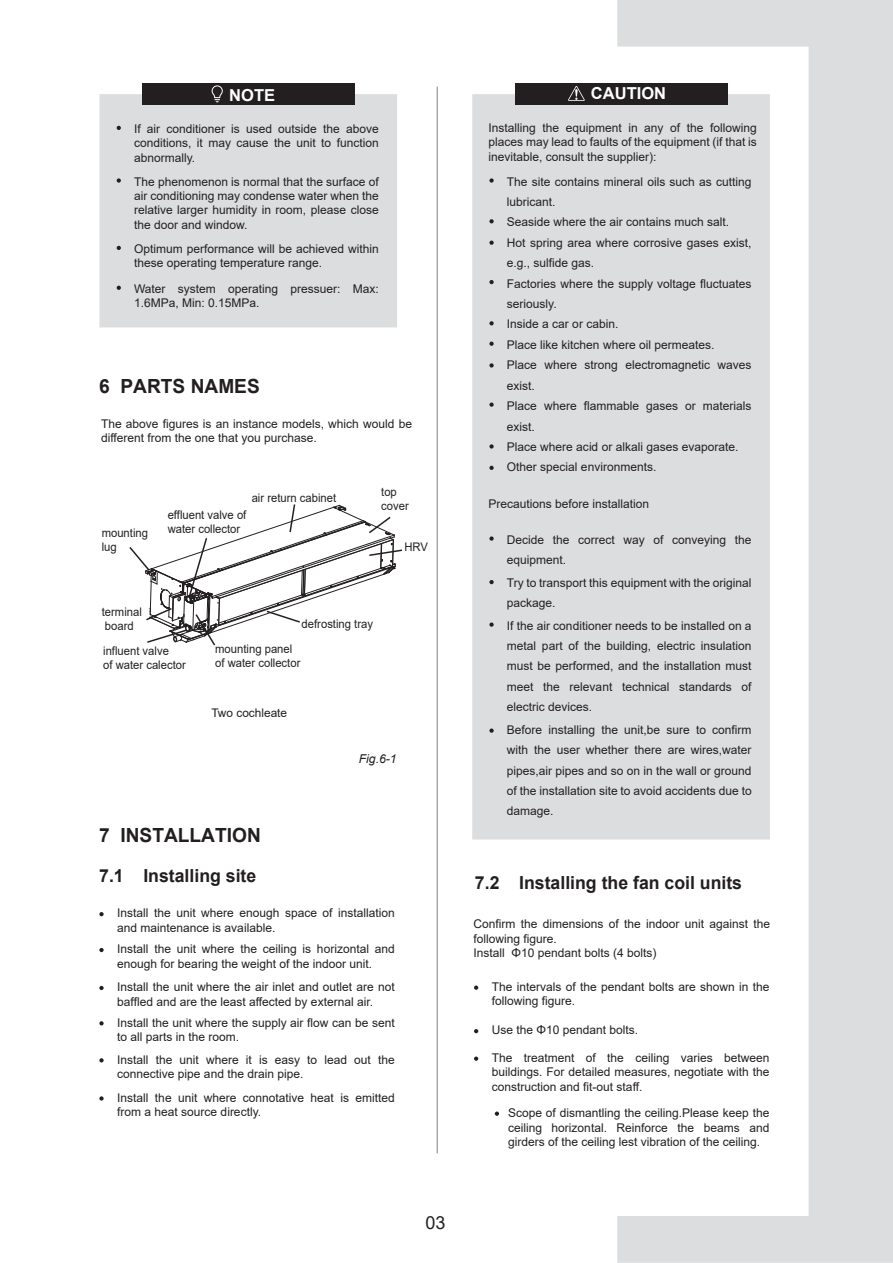
<style>
.page{position:relative;width:893px;height:1263px;background:#fff}
.page>*{position:absolute;margin:0;border:0;box-sizing:border-box;transform-origin:0 0}
.t1{font:700 19.5px "Arial";color:#231f20}
.t2{font:700 18px "Arial";color:#231f20}
.t3{font:18px "Arial";color:#231f20}
.t4{font:700 16.5px "Arial";color:#fff}
.t5{font:italic 12.15px "Arial";color:#231f20}
.t6{font:12px/20.4px "Arial";color:#231f20}
.t7{font:11.85px/14.2px "Arial";color:#231f20;scale:.95 1}
.t8{font:11.85px "Arial";color:#231f20}
</style>
<div class="page">
<svg style="left:617px;top:0;width:276px;height:1263px;fill:#dcdddf"></svg>
<hr style="left:437px;top:87px;width:1px;height:1066px;background:#808285">
<div style="left:99px;top:94px;width:298px;height:233px;background:#dcdddf"></div>
<div style="left:142px;top:84px;width:213px;height:21px;background:#231f20"></div>
<svg style="left:211px;top:85px;width:12px;height:17px"></svg>
<svg style="left:117px;top:126px;width:4px;height:4px"></svg>
<svg style="left:117px;top:178px;width:4px;height:5px"></svg>
<svg style="left:117px;top:246px;width:4px;height:4px"></svg>
<svg style="left:117px;top:286px;width:4px;height:4px"></svg>
<div style="left:472px;top:94px;width:298px;height:745px;background:#dcdddf"></div>
<div style="left:515px;top:84px;width:212px;height:21px;background:#231f20"></div>
<svg style="left:489px;top:178px;width:5px;height:5px"></svg>
<svg style="left:489px;top:536px;width:5px;height:5px"></svg>
<svg style="left:489px;top:580px;width:5px;height:4px"></svg>
<svg style="left:489px;top:622px;width:5px;height:5px"></svg>
<svg style="left:489px;top:728px;width:5px;height:5px"></svg>
<svg style="left:489px;top:219px;width:5px;height:4px"></svg>
<svg style="left:489px;top:241px;width:5px;height:4px"></svg>
<svg style="left:489px;top:280px;width:5px;height:4px"></svg>
<svg style="left:489px;top:321px;width:5px;height:4px"></svg>
<svg style="left:489px;top:342px;width:5px;height:4px"></svg>
<svg style="left:489px;top:363px;width:5px;height:5px"></svg>
<svg style="left:489px;top:402px;width:5px;height:5px"></svg>
<svg style="left:489px;top:444px;width:5px;height:5px"></svg>
<svg style="left:489px;top:466px;width:5px;height:4px"></svg>
<svg style="left:129px;top:504px;width:274px;height:142px"></svg>
<svg style="left:99px;top:912px;width:5px;height:4px"></svg>
<svg style="left:474px;top:985px;width:4px;height:5px"></svg>
<svg style="left:474px;top:1029px;width:4px;height:4px"></svg>
<svg style="left:474px;top:1056px;width:4px;height:5px"></svg>
<svg style="left:495px;top:1111px;width:4px;height:5px"></svg>
<svg style="left:99px;top:948px;width:5px;height:4px"></svg>
<svg style="left:99px;top:986px;width:5px;height:4px"></svg>
<svg style="left:99px;top:1021px;width:5px;height:4px"></svg>
<svg style="left:99px;top:1058px;width:5px;height:4px"></svg>
<svg style="left:99px;top:1096px;width:5px;height:4px"></svg>
<svg style="left:568px;top:86px;width:17px;height:15px"></svg>
<h3 class="t4" style="left:229px;top:83px;width:47px">NOTE</h3>
<p class="t6" style="left:134px;top:121px;width:246px;line-height:14.4px;text-align:justify">If air conditioner is used outside the above conditions, it may cause the unit to function abnormally.</p>
<p class="t6" style="left:134px;top:174px;width:246px;line-height:14.4px;text-align:justify">The phenomenon is normal that the surface of air conditioning may condense water when the relative larger humidity in room, please close the door and window.</p>
<p class="t6" style="left:134px;top:241px;width:246px;line-height:14.4px">Optimum performance will be achieved within these operating temperature range.</p>
<p class="t6" style="left:134px;top:281px;width:246px;line-height:14.4px">Water system operating pressuer: Max:<br>1.6MPa, Min: 0.15MPa.</p>
<h1 class="t1" style="left:99px;top:372px;width:162px">6 PARTS NAMES</h1>
<p class="t6" style="left:101px;top:416px;width:312px;line-height:14.4px">The above figures is an instance models, which would be different from the one that you purchase.</p>
<p class="t7" style="left:102px;top:526px;width:50px">mounting lug</p>
<p class="t7" style="left:252px;top:490px;width:91px">air return cabinet</p>
<p class="t7" style="left:168px;top:507px;width:84px">effluent valve of water collector</p>
<p class="t7" style="left:381px;top:485px;width:31px">top cover</p>
<p class="t7" style="left:404px;top:540px;width:26px">HRV</p>
<p class="t7" style="left:102px;top:605px;width:44px">terminal board</p>
<p class="t7" style="left:103px;top:644px;width:89px">influent valve<br>of water calector</p>
<p class="t7" style="left:302px;top:617px;width:77px">defrosting tray</p>
<p class="t7" style="left:215px;top:641px;width:91px">mounting panel of water collector</p>
<p class="t8" style="left:211px;top:704px;width:77px">Two cochleate</p>
<p class="t5" style="left:359px;top:751px;width:39px">Fig.6-1</p>
<h3 class="t4" style="left:591px;top:82px;width:77px">CAUTION</h3>
<p class="t6" style="left:488px;top:120px;width:270px;line-height:14.4px;text-align:justify">Installing the equipment in any of the following places may lead to faults of the equipment (if that is inevitable, consult the supplier):</p>
<p class="t6" style="left:507px;top:171px;width:246px">The site contains mineral oils such as cutting lubricant.<br>Seaside where the air contains much salt.<br>Hot spring area where corrosive gases exist, e.g., sulfide gas.<br>Factories where the supply voltage fluctuates seriously.<br>Inside a car or cabin.<br>Place like kitchen where oil permeates.<br>Place where strong electromagnetic waves exist.<br>Place where flammable gases or materials exist.<br>Place where acid or alkali gases evaporate.<br>Other special environments.</p>
<p class="t6" style="left:489px;top:494px;width:162px">Precautions before installation</p>
<p class="t6" style="left:507px;top:529px;width:246px">Decide the correct way of conveying the equipment.</p>
<p class="t6" style="left:507px;top:572px;width:246px">Try to transport this equipment with the original package.</p>
<p class="t6" style="left:507px;top:615px;width:246px;text-align:justify">If the air conditioner needs to be installed on a metal part of the building, electric insulation must be performed, and the installation must meet the relevant technical standards of electric devices.</p>
<p class="t6" style="left:507px;top:719px;width:246px;text-align:justify">Before installing the unit,be sure to confirm with the user whether there are wires,water pipes,air pipes and so on in the wall or ground of the installation site to avoid accidents due to damage.</p>
<h1 class="t1" style="left:99px;top:821px;width:163px">7 INSTALLATION</h1>
<h2 class="t2" style="left:99px;top:863px;width:159px">7.1 Installing site</h2>
<h2 class="t2" style="left:475px;top:870px;width:269px">7.2 Installing the fan coil units</h2>
<p class="t6" style="left:117px;top:906px;width:279px;line-height:14.4px">Install the unit where enough space of installation and maintenance is available.</p>
<p class="t6" style="left:117px;top:942px;width:279px;line-height:14.4px">Install the unit where the ceiling is horizontal and enough for bearing the weight of the indoor unit.</p>
<p class="t6" style="left:117px;top:980px;width:279px;line-height:14.4px">Install the unit where the air inlet and outlet are not baffled and are the least affected by external air.</p>
<p class="t6" style="left:117px;top:1015px;width:279px;line-height:14.4px">Install the unit where the supply air flow can be sent to all parts in the room.</p>
<p class="t6" style="left:117px;top:1052px;width:279px;line-height:14.4px">Install the unit where it is easy to lead out the connective pipe and the drain pipe.</p>
<p class="t6" style="left:117px;top:1090px;width:279px;line-height:14.4px">Install the unit where connotative heat is emitted from a heat source directly.</p>
<h2 class="t3" style="left:426px;top:1210px;width:22px">03</h2>
<p class="t6" style="left:473px;top:917px;width:298px;line-height:14.4px">Confirm the dimensions of the indoor unit against the following figure.<br>Install Φ10 pendant bolts (4 bolts)</p>
<p class="t6" style="left:492px;top:979px;width:279px;line-height:14.4px">The intervals of the pendant bolts are shown in the following figure.</p>
<p class="t6" style="left:492px;top:1020px;width:148px">Use the Φ10 pendant bolts.</p>
<p class="t6" style="left:492px;top:1050px;width:279px;line-height:14.4px;text-align:justify">The treatment of the ceiling varies between buildings. For detailed measures, negotiate with the construction and fit-out staff.</p>
<p class="t6" style="left:508px;top:1106px;width:263px;line-height:14.4px;text-align:justify">Scope of dismantling the ceiling.Please keep the ceiling horizontal. Reinforce the beams and girders of the ceiling lest vibration of the ceiling.</p>
</div>
